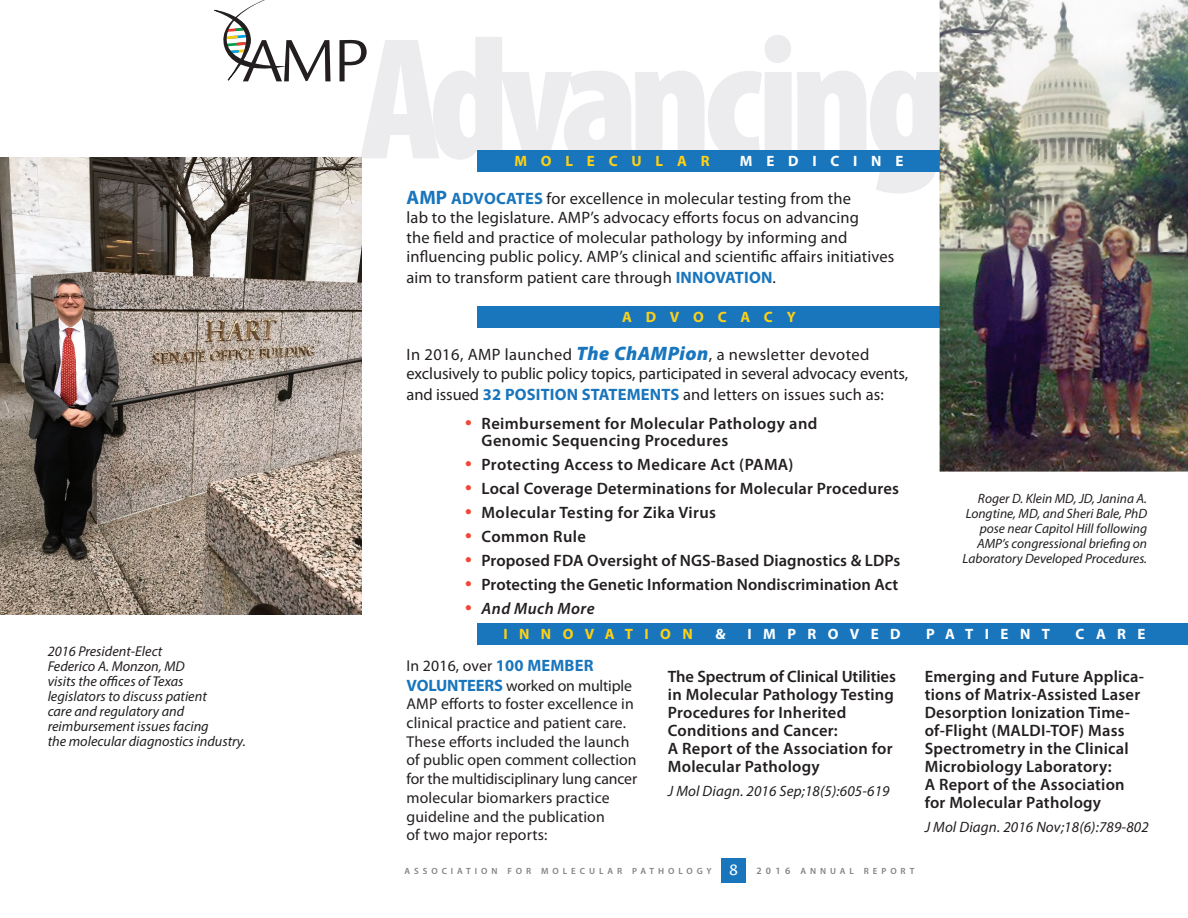
<style>
.page{position:relative;width:1188px;height:918px;background:#fff}
.page>*{position:absolute;margin:0;border:0;box-sizing:border-box;transform-origin:0 0}
.t1{font:600 16.5px/18px "Myriad Pro";letter-spacing:.015em;color:#231f20}
.t2{font:16.5px/19.5px "Myriad Pro";letter-spacing:.01em;color:#231f20}
.t3{font:italic 600 16.5px "Myriad Pro";letter-spacing:.025em;color:#231f20}
.t4{font:15.75px/18.9px "Myriad Pro";letter-spacing:.01em;color:#231f20}
.t5{font:italic 15px "Myriad Pro";letter-spacing:.01em;color:#231f20}
.t6{font:700 15px "Myriad Pro";letter-spacing:.76em;color:#fff}
.t7{font:700 15px "Myriad Pro";letter-spacing:.915em;color:#fed115}
.t8{font:700 15px "Myriad Pro";letter-spacing:.76em;color:#fed115}
.t9{font:700 15px "Myriad Pro";letter-spacing:.92em;color:#fff}
.t10{font:italic 14.25px/15px "Myriad Pro";color:#231f20}
.t11{font:italic 13.5px/15px "Myriad Pro";color:#231f20;text-align:right}
.t12{font:600 9px "Myriad Pro";letter-spacing:.44em;color:#808285}
.s1{font-weight:700;font-size:19.5px;color:#1976bd}
.s2{font-weight:700;color:#1976bd}
.s3{font-weight:900;font-style:italic;font-size:19.5px;color:#1976bd}
.s4{font-weight:700;font-size:16.5px;color:#1976bd}
.s5{font-family:"Legacy San ITC";font-weight:500;font-size:16.5px;color:#fff}
.s6{font-size:9.75px}
</style>
<div class="page">
<div style="left:722px;top:858px;width:24px;height:25px;background:#1976bd"></div>
<div style="left:478px;top:151px;width:462px;height:21px;background:#1976bd"></div>
<div style="left:478px;top:307px;width:462px;height:21px;background:#1976bd"></div>
<div style="left:478px;top:624px;width:710px;height:21px;background:#1976bd"></div>
<svg style="left:214px;top:0;width:153px;height:81px"></svg>
<img style="left:940px;top:0;width:248px;height:472px">
<img style="left:0;top:157px;width:362px;height:458px">
<p class="t10" style="left:48px;top:644px;width:200px">2016 President-Elect<br>Federico A. Monzon, MD<br>visits the offices of Texas<br>legislators to discuss patient<br>care and regulatory and reimbursement issues facing<br>the molecular diagnostics industry.</p>
<p class="t7" style="left:514px;top:152px;width:197px">MOLECULAR</p>
<p class="t9" style="left:740px;top:152px;width:165px">MEDICINE</p>
<p class="t2" style="left:406px;top:188px;width:489px"><span class="s1">AMP</span> <span class="s2">ADVOCATES</span> for excellence in molecular testing from the<br>lab to the legislature. AMP’s advocacy efforts focus on advancing<br>the field and practice of molecular pathology by informing and influencing public policy. AMP’s clinical and scientific affairs initiatives</p>
<p class="t2" style="left:407px;top:268px;width:371px">aim to transform patient care through <span class="s2">INNOVATION</span>.</p>
<p class="t7" style="left:622px;top:308px;width:175px">ADVOCACY</p>
<p class="t2" style="left:406px;top:344px;width:503px">In 2016, AMP launched <span class="s3">The ChAMPion</span>, a newsletter devoted exclusively to public policy topics, participated in several advocacy events,</p>
<p class="t2" style="left:406px;top:385px;width:479px">and issued <span class="s2">32 POSITION STATEMENTS</span> and letters on issues such as:</p>
<p class="t1" style="left:482px;top:414px;width:337px;line-height:17.2px;text-indent:-16px"><sup>●</sup> Reimbursement for Molecular Pathology and<br>Genomic Sequencing Procedures</p>
<p class="t1" style="left:465px;top:455px;width:330px"><sup>●</sup> Protecting Access to Medicare Act (PAMA)</p>
<p class="t1" style="left:465px;top:479px;width:436px"><sup>●</sup> Local Coverage Determinations for Molecular Procedures</p>
<p class="t1" style="left:465px;top:503px;width:253px"><sup>●</sup> Molecular Testing for Zika Virus</p>
<p class="t1" style="left:465px;top:527px;width:123px"><sup>●</sup> Common Rule</p>
<p class="t1" style="left:465px;top:551px;width:437px"><sup>●</sup> Proposed FDA Oversight of NGS-Based Diagnostics &amp; LDPs</p>
<p class="t1" style="left:465px;top:575px;width:435px"><sup>●</sup> Protecting the Genetic Information Nondiscrimination Act</p>
<p class="t3" style="left:465px;top:598px;width:131px"><sup>●</sup> And Much More</p>
<p class="t11" style="left:963px;top:491px;width:186px">Roger D. Klein MD, JD, Janina A.<br>Longtine, MD, and Sheri Bale, PhD pose near Capitol Hill following AMP’s congressional briefing on Laboratory Developed Procedures.</p>
<p class="t8" style="left:504px;top:624px;width:191px">INNOVATION</p>
<p class="t6" style="left:715px;top:624px;width:12px">&amp;</p>
<p class="t6" style="left:748px;top:624px;width:154px">IMPROVED</p>
<p class="t6" style="left:926px;top:624px;width:125px">PATIENT</p>
<p class="t6" style="left:1076px;top:624px;width:72px">CARE</p>
<p class="t4" style="left:406px;top:656px;width:232px">In 2016, over <span class="s4">100 MEMBER<br>VOLUNTEERS</span> worked on multiple<br>AMP efforts to foster excellence in clinical practice and patient care.<br>These efforts included the launch of public open comment collection for the multidisciplinary lung cancer molecular biomarkers practice guideline and the publication<br>of two major reports:</p>
<p class="t1" style="left:668px;top:667px;width:230px">The Spectrum of Clinical Utilities in Molecular Pathology Testing<br>Procedures for Inherited<br>Conditions and Cancer:<br>A Report of the Association for<br>Molecular Pathology</p>
<p class="t5" style="left:668px;top:781px;width:223px">J Mol Diagn. 2016 Sep;18(5):605-619</p>
<p class="t12" style="left:404px;top:866px;width:512px">ASSOCIATION FOR MOLECULAR PATHOLOGY <span class="s5">8</span> <span class="s6">2016</span> ANNUAL REPORT</p>
<p class="t1" style="left:925px;top:667px;width:221px">Emerging and Future Applica&shy;tions of Matrix-Assisted Laser<br>Desorption Ionization Time&shy;of-Flight (MALDI-TOF) Mass<br>Spectrometry in the Clinical<br>Microbiology Laboratory:<br>A Report of the Association for Molecular Pathology</p>
<p class="t5" style="left:925px;top:817px;width:226px">J Mol Diagn. 2016 Nov;18(6):789-802</p>
</div>
